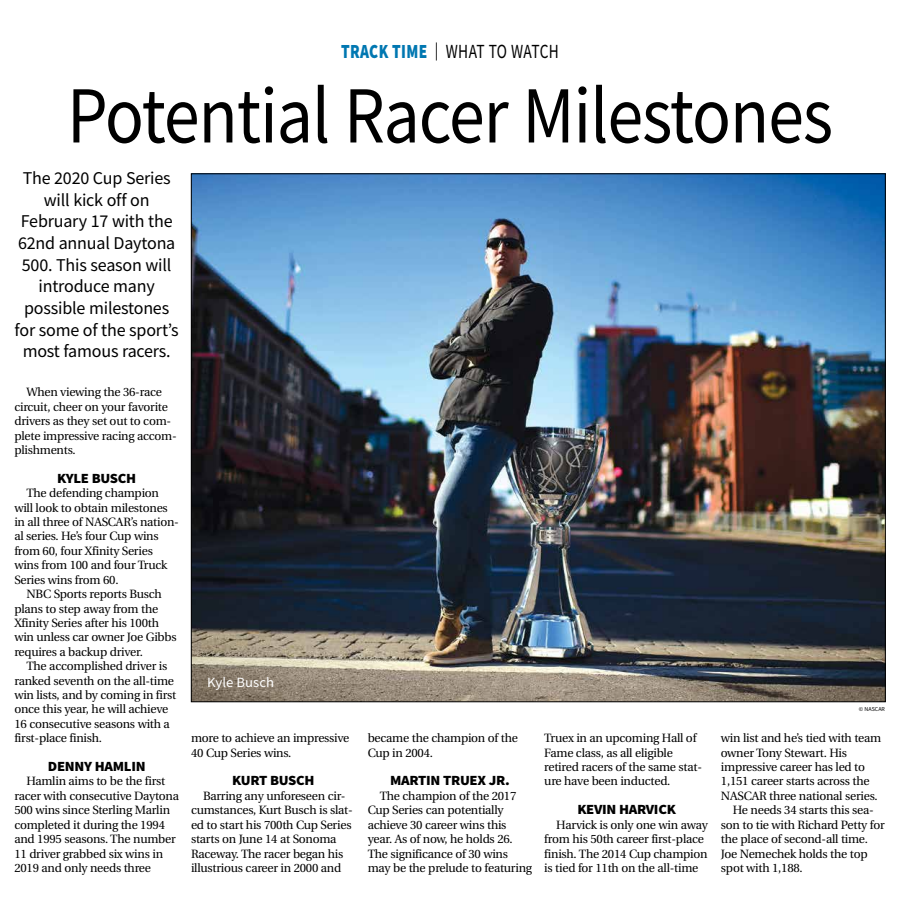
<style>
.page{position:relative;width:900px;height:908px;background:#fff}
.page>*{position:absolute;margin:0;border:0;box-sizing:border-box;transform-origin:0 0}
.t1{font:81px "Source Sans Pro";letter-spacing:-.015em;color:#000;scale:.89 1}
.t2{font:20px "Source Sans Pro";letter-spacing:.015em;color:#000;scale:.77 1}
.t3{font:18px/21.6px "Source Sans Pro";letter-spacing:-.01em;color:#000;text-align:center}
.t4{font:900 14px "Source Sans Pro";letter-spacing:-.02em;color:#000;scale:1.05 1}
.t5{font:14px "Source Sans Pro";color:#fff;scale:1.05 1}
.t6{font:12px/14.4px "Utopia";letter-spacing:-.02em;color:#000}
.t7{font:6px "Source Sans Pro";color:#000}
.s1{font-weight:900;color:#0077b1}
.s2{font-size:18px}
</style>
<div class="page">
<img style="left:193px;top:175px;width:691px;height:524px">
<h2 class="t2" style="left:341px;top:39px;width:284px"><span class="s1">TRACK TIME</span> <span class="s2">|</span> WHAT TO WATCH</h2>
<h1 class="t1" style="left:67px;top:64px;width:862px">Potential Racer Milestones</h1>
<h3 class="t3" style="left:15px;top:167px;width:166px">The 2020 Cup Series will kick off on<br>February 17 with the<br>62nd annual Daytona<br>500. This season will introduce many possible milestones for some of the sport’s most famous racers.</h3>
<p class="t6" style="left:14px;top:385px;width:164px;text-indent:12px">When viewing the 36-race circuit, cheer on your favorite drivers as they set out to com&shy;plete impressive racing accom&shy;plishments.</p>
<p class="t4" style="left:57px;top:468px;width:77px">KYLE BUSCH</p>
<p class="t6" style="left:14px;top:486px;width:166px;text-indent:12px">The defending champion will look to obtain milestones in all three of NASCAR’s nation&shy;al series. He’s four Cup wins from 60, four Xfinity Series wins from 100 and four Truck<br>Series wins from 60.</p>
<p class="t6" style="left:14px;top:587px;width:164px;text-indent:12px">NBC Sports reports Busch plans to step away from the<br>Xfinity Series after his 100th win unless car owner Joe Gibbs requires a backup driver.</p>
<p class="t6" style="left:14px;top:659px;width:163px;text-indent:12px">The accomplished driver is ranked seventh on the all-time win lists, and by coming in first once this year, he will achieve<br>16 consecutive seasons with a first-place finish.</p>
<p class="t4" style="left:48px;top:756px;width:95px">DENNY HAMLIN</p>
<p class="t6" style="left:14px;top:774px;width:166px;text-indent:12px">Hamlin aims to be the first racer with consecutive Daytona<br>500 wins since Sterling Marlin completed it during the 1994 and 1995 seasons. The number<br>11 driver grabbed six wins in<br>2019 and only needs three</p>
<p class="t5" style="left:207px;top:672px;width:65px">Kyle Busch</p>
<p class="t6" style="left:191px;top:731px;width:160px">more to achieve an impressive<br>40 Cup Series wins.</p>
<p class="t4" style="left:232px;top:770px;width:80px">KURT BUSCH</p>
<p class="t6" style="left:191px;top:788px;width:163px;text-indent:12px">Barring any unforeseen cir&shy;cumstances, Kurt Busch is slat&shy;ed to start his 700th Cup Series starts on June 14 at Sonoma<br>Raceway. The racer began his illustrious career in 2000 and</p>
<p class="t6" style="left:368px;top:731px;width:152px">became the champion of the<br>Cup in 2004.</p>
<p class="t4" style="left:390px;top:770px;width:115px">MARTIN TRUEX JR.</p>
<p class="t6" style="left:368px;top:788px;width:166px;text-indent:12px">The champion of the 2017<br>Cup Series can potentially achieve 30 career wins this year. As of now, he holds 26.<br>The significance of 30 wins may be the prelude to featuring</p>
<p class="t6" style="left:544px;top:731px;width:159px">Truex in an upcoming Hall of<br>Fame class, as all eligible retired racers of the same stat&shy;ure have been inducted.</p>
<p class="t4" style="left:577px;top:799px;width:95px">KEVIN HARVICK</p>
<p class="t6" style="left:544px;top:817px;width:165px;text-indent:12px">Harvick is only one win away from his 50th career first-place finish. The 2014 Cup champion is tied for 11th on the all-time</p>
<p class="t7" style="left:859px;top:705px;width:28px">© NASCAR</p>
<p class="t6" style="left:721px;top:731px;width:162px">win list and he’s tied with team</p>
<p class="t6" style="left:721px;top:745px;width:128px">owner Tony Stewart. His</p>
<p class="t6" style="left:721px;top:759px;width:146px">impressive career has led to</p>
<p class="t6" style="left:721px;top:774px;width:150px">1,151 career starts across the</p>
<p class="t6" style="left:721px;top:788px;width:158px">NASCAR three national series.</p>
<p class="t6" style="left:733px;top:803px;width:142px">He needs 34 starts this sea-</p>
<p class="t6" style="left:721px;top:817px;width:165px">son to tie with Richard Petty for</p>
<p class="t6" style="left:721px;top:831px;width:148px">the place of second-all time.</p>
<p class="t6" style="left:721px;top:846px;width:148px">Joe Nemechek holds the top</p>
<p class="t6" style="left:721px;top:860px;width:83px">spot with 1,188.</p>
</div>
